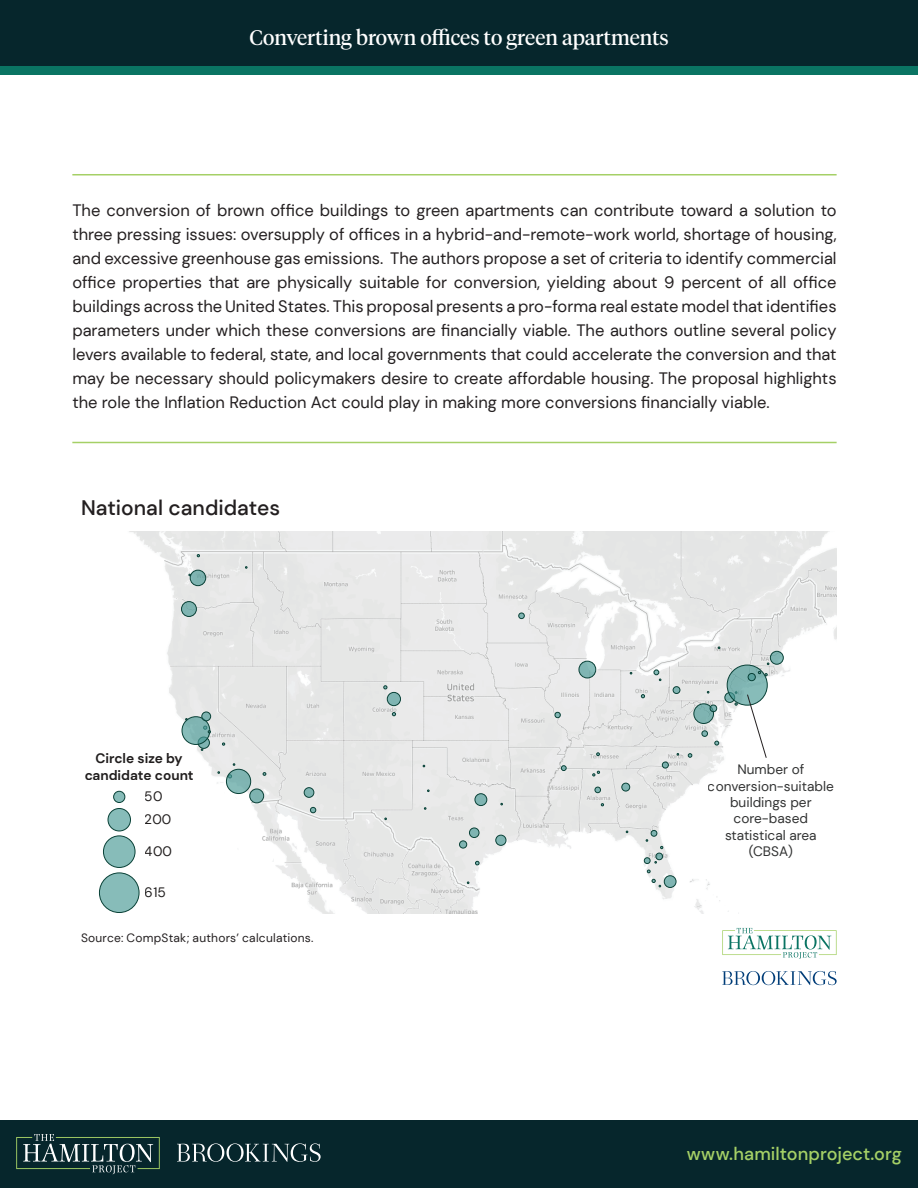
<style>
.page{position:relative;width:918px;height:1188px;background:#fff}
.page>*{position:absolute;margin:0;border:0;box-sizing:border-box;transform-origin:0 0}
.t1{font:italic 27px "Tiempos Headline";color:#fff}
.t2{font:21px "Tiempos Headline";color:#fff}
.t3{font:500 21px "DM Sans";color:#231f20}
.t4{font:500 18px "DM Sans";letter-spacing:.005em;color:#a5d066}
.t5{font:16.5px/24px "DM Sans";color:#231f20;text-align:justify}
.t6{font:13.65px/16.4px "DM Sans";color:#323333;text-align:center}
.t7{font:700 13.65px/16.4px "DM Sans";color:#211e1e;text-align:center}
.t8{font:13.65px/22.8px "DM Sans";color:#211e1e}
.t9{font:12px "DM Sans";letter-spacing:.02em;color:#231f20}
</style>
<div class="page">
<div style="left:0;top:1120px;width:918px;height:68px;background:#06262c"></div>
<svg style="left:16px;top:1134px;width:144px;height:40px"></svg>
<svg style="left:177px;top:1143px;width:144px;height:19px"></svg>
<div style="left:0;top:0;width:918px;height:68px;background:#06262c"></div>
<div style="left:0;top:66px;width:918px;height:9px;background:#0a7463"></div>
<img style="left:104px;top:531px;width:733px;height:382px">
<svg style="left:694px;top:704px;width:20px;height:19px"></svg>
<div style="left:693px;top:703px;width:21px;height:21px;border:1px solid #094137;border-radius:50%"></div>
<svg style="left:714px;top:741px;width:5px;height:4px"></svg>
<svg style="left:310px;top:807px;width:6px;height:6px"></svg>
<div style="left:644px;top:857px;width:7px;height:7px;border:1px solid #094137;border-radius:50%"></div>
<svg style="left:555px;top:712px;width:6px;height:6px"></svg>
<svg style="left:190px;top:570px;width:16px;height:16px"></svg>
<div style="left:190px;top:570px;width:16px;height:16px;border:1px solid #094137;border-radius:50%"></div>
<svg style="left:647px;top:870px;width:4px;height:3px"></svg>
<svg style="left:198px;top:737px;width:11px;height:11px"></svg>
<div style="left:198px;top:737px;width:12px;height:12px;border:1px solid #094137;border-radius:50%"></div>
<svg style="left:182px;top:717px;width:28px;height:27px"></svg>
<div style="left:182px;top:716px;width:28px;height:29px;border:1px solid #094137;border-radius:50%"></div>
<div style="left:250px;top:789px;width:14px;height:14px;background:#7eb3b1;border-radius:50%"></div>
<div style="left:249px;top:789px;width:15px;height:14px;border:1px solid #094137;border-radius:50%"></div>
<div style="left:460px;top:841px;width:7px;height:7px;background:#7fb4b2;border-radius:50%"></div>
<div style="left:459px;top:840px;width:8px;height:8px;border:1px solid #094137;border-radius:50%"></div>
<div style="left:202px;top:712px;width:9px;height:9px;background:#7fb4b2;border-radius:50%"></div>
<div style="left:201px;top:712px;width:10px;height:9px;border:1px solid #094137;border-radius:50%"></div>
<svg style="left:263px;top:772px;width:3px;height:4px"></svg>
<div style="left:702px;top:730px;width:6px;height:7px;border:1px solid #094137;border-radius:50%"></div>
<svg style="left:688px;top:753px;width:4px;height:5px"></svg>
<div style="left:182px;top:602px;width:14px;height:14px;background:#7eb3b1;border-radius:50%"></div>
<div style="left:181px;top:601px;width:16px;height:16px;border:1px solid #094137;border-radius:50%"></div>
<div style="left:673px;top:687px;width:7px;height:7px;background:#7fb4b2;border-radius:50%"></div>
<div style="left:673px;top:686px;width:7px;height:8px;border:1px solid #094137;border-radius:50%"></div>
<div style="left:304px;top:788px;width:10px;height:9px;background:#7fb4b2;border-radius:50%"></div>
<div style="left:304px;top:787px;width:10px;height:11px;border:1px solid #094137;border-radius:50%"></div>
<svg style="left:725px;top:693px;width:10px;height:9px"></svg>
<div style="left:724px;top:692px;width:11px;height:11px;border:1px solid #094137;border-radius:50%"></div>
<div style="left:656px;top:853px;width:7px;height:7px;background:#7aafad;border-radius:50%"></div>
<div style="left:656px;top:853px;width:7px;height:7px;border:1px solid #094137;border-radius:50%"></div>
<svg style="left:727px;top:665px;width:40px;height:40px"></svg>
<div style="left:727px;top:665px;width:41px;height:41px;border:1px solid #094137;border-radius:50%"></div>
<svg style="left:596px;top:752px;width:4px;height:4px"></svg>
<svg style="left:203px;top:726px;width:8px;height:7px"></svg>
<div style="left:518px;top:613px;width:7px;height:6px;border:1px solid #094137;border-radius:50%"></div>
<div style="left:664px;top:876px;width:12px;height:11px;background:#7fb4b2;border-radius:50%"></div>
<div style="left:664px;top:875px;width:12px;height:13px;border:1px solid #094137;border-radius:50%"></div>
<svg style="left:561px;top:765px;width:6px;height:6px"></svg>
<svg style="left:226px;top:769px;width:25px;height:25px"></svg>
<div style="left:226px;top:769px;width:25px;height:25px;border:1px solid #094137;border-radius:50%"></div>
<svg style="left:644px;top:858px;width:13px;height:6px"></svg>
<svg style="left:496px;top:835px;width:10px;height:10px"></svg>
<div style="left:495px;top:835px;width:11px;height:11px;border:1px solid #094137;border-radius:50%"></div>
<svg style="left:758px;top:671px;width:10px;height:5px"></svg>
<svg style="left:383px;top:685px;width:4px;height:4px"></svg>
<svg style="left:387px;top:692px;width:14px;height:14px"></svg>
<div style="left:387px;top:692px;width:14px;height:14px;border:1px solid #094137;border-radius:50%"></div>
<svg style="left:646px;top:830px;width:17px;height:19px"></svg>
<svg style="left:592px;top:771px;width:8px;height:5px"></svg>
<div style="left:475px;top:794px;width:12px;height:12px;background:#7fb4b2;border-radius:50%"></div>
<div style="left:475px;top:793px;width:12px;height:13px;border:1px solid #094137;border-radius:50%"></div>
<svg style="left:475px;top:861px;width:4px;height:4px"></svg>
<svg style="left:641px;top:694px;width:4px;height:4px"></svg>
<svg style="left:392px;top:712px;width:4px;height:4px"></svg>
<svg style="left:579px;top:661px;width:17px;height:17px"></svg>
<div style="left:579px;top:661px;width:17px;height:17px;border:1px solid #094137;border-radius:50%"></div>
<svg style="left:662px;top:762px;width:6px;height:6px"></svg>
<div style="left:662px;top:762px;width:7px;height:6px;border:1px solid #094137;border-radius:50%"></div>
<svg style="left:652px;top:879px;width:9px;height:8px"></svg>
<div style="left:748px;top:673px;width:7px;height:8px;background:#5aa19e;border-radius:50%"></div>
<div style="left:748px;top:673px;width:8px;height:8px;border:1px solid #094137;border-radius:50%"></div>
<svg style="left:770px;top:651px;width:13px;height:13px"></svg>
<div style="left:770px;top:651px;width:14px;height:14px;border:1px solid #094137;border-radius:50%"></div>
<svg style="left:595px;top:787px;width:6px;height:6px"></svg>
<div style="left:710px;top:705px;width:7px;height:7px;border:1px solid #094137;border-radius:50%"></div>
<div style="left:469px;top:828px;width:10px;height:10px;background:#7fb4b2;border-radius:50%"></div>
<div style="left:469px;top:828px;width:10px;height:10px;border:1px solid #094137;border-radius:50%"></div>
<div style="left:622px;top:783px;width:8px;height:8px;background:#7fb4b2;border-radius:50%"></div>
<div style="left:621px;top:783px;width:9px;height:8px;border:1px solid #094137;border-radius:50%"></div>
<svg style="left:654px;top:670px;width:7px;height:11px"></svg>
<svg style="left:747px;top:694px;width:20px;height:64px"></svg>
<svg style="left:114px;top:791px;width:11px;height:12px"></svg>
<div style="left:113px;top:791px;width:12px;height:12px;border:1px solid #094137;border-radius:50%"></div>
<svg style="left:108px;top:808px;width:22px;height:23px"></svg>
<div style="left:108px;top:808px;width:23px;height:23px;border:1px solid #094137;border-radius:50%"></div>
<div style="left:103px;top:836px;width:32px;height:31px;background:#87bcb9;border-radius:50%"></div>
<div style="left:103px;top:836px;width:32px;height:32px;border:1px solid #094137;border-radius:50%"></div>
<svg style="left:99px;top:873px;width:40px;height:40px"></svg>
<div style="left:99px;top:873px;width:40px;height:40px;border:1px solid #094137;border-radius:50%"></div>
<svg style="left:722px;top:971px;width:115px;height:14px"></svg>
<svg style="left:722px;top:928px;width:115px;height:31px"></svg>
<hr style="left:72px;top:174px;width:765px;height:1px;background:#a5d066">
<hr style="left:72px;top:442px;width:765px;height:1px;background:#a5d066">
<h1 class="t1" style="left:124px;top:14px;width:340px">An Industrial Policy for Good</h1>
<p class="t2" style="left:249px;top:23px;width:421px">Converting brown offices to green apartments</p>
<p class="t5" style="left:72px;top:198px;width:766px">The conversion of brown office buildings to green apartments can contribute toward a solution to three pressing issues: oversupply of offices in a hybrid-and-remote-work world, shortage of housing, and excessive greenhouse gas emissions. The authors propose a set of criteria to identify commercial office properties that are physically suitable for conversion, yielding about 9 percent of all office buildings across the United States. This proposal presents a pro-forma real estate model that identifies parameters under which these conversions are financially viable. The authors outline several policy levers available to federal, state, and local governments that could accelerate the conversion and that may be necessary should policymakers desire to create affordable housing. The proposal highlights the role the Inflation Reduction Act could play in making more conversions financially viable.</p>
<p class="t3" style="left:81px;top:495px;width:201px">National candidates</p>
<p class="t7" style="left:84px;top:750px;width:111px">Circle size by candidate count</p>
<p class="t8" style="left:145px;top:785px;width:28px">50<br>200</p>
<p class="t8" style="left:145px;top:840px;width:29px">400</p>
<p class="t8" style="left:145px;top:881px;width:23px">615</p>
<p class="t9" style="left:81px;top:931px;width:234px">Source: CompStak; authors’ calculations.</p>
<p class="t6" style="left:708px;top:761px;width:127px">Number of conversion-suitable buildings per core-based statistical area (CBSA)</p>
<p class="t4" style="left:687px;top:1143px;width:217px">www.hamiltonproject.org</p>
</div>
